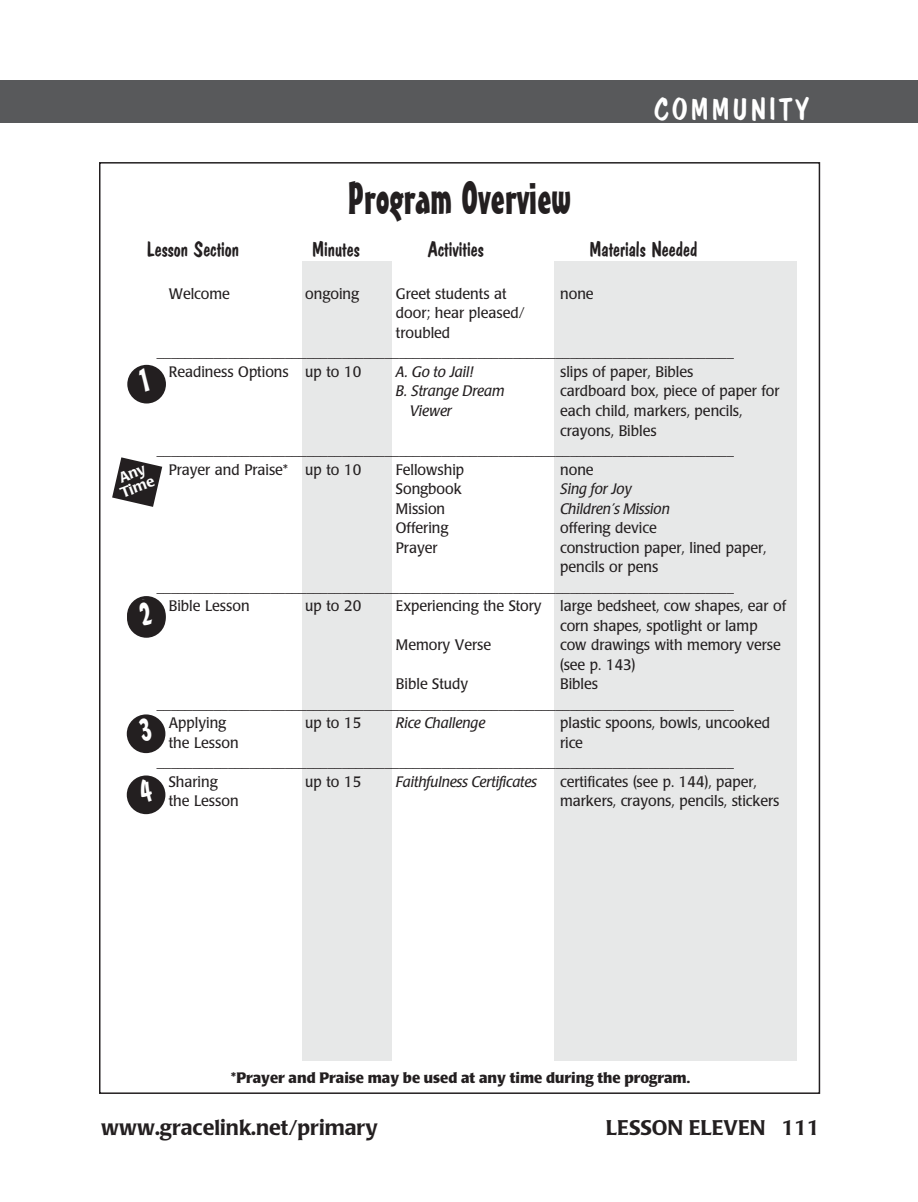
<style>
.page{position:relative;width:918px;height:1202px;background:#fff}
.page>*{position:absolute;margin:0;border:0;box-sizing:border-box;transform-origin:0 0}
.section_title{font:45px "Mister Earl BT";color:#231f20}
.t1{font:30px "Dom Casual D";letter-spacing:.1em;color:#fff}
.section_title-2{font:21px "Dom Casual D";color:#231f20}
.t2{font:500 21px "Poppl Laudatio";color:#231f20}
.body{font:15px "Poppl Laudatio";color:#231f20;scale:.95 1}
.P_overview_body{font:15px "Poppl Laudatio";color:#231f20;scale:.95 1}
.body-2{font:italic 15px "Poppl Laudatio";color:#231f20}
.body-Xindent{font:700 15px "Poppl Laudatio";color:#231f20}
.t3{font:500 14.7px/14.5px "Poppl Laudatio";color:#fff}
</style>
<div class="page">
<div style="left:302px;top:261px;width:90px;height:799px;background:#e7e8e8"></div>
<div style="left:554px;top:261px;width:243px;height:799px;background:#e7e8e8"></div>
<svg style="left:127px;top:596px;width:39px;height:38px"></svg>
<div style="left:0;top:80px;width:27px;height:43px;background:#58595b"></div>
<div style="left:127px;top:365px;width:39px;height:38px;background:#231f20;border-radius:50%"></div>
<svg style="left:112px;top:457px;width:50px;height:50px"></svg>
<div style="left:127px;top:599px;width:39px;height:38px;background:#231f20;border-radius:50%"></div>
<div style="left:127px;top:714px;width:38px;height:39px;background:#231f20;border-radius:50%"></div>
<div style="left:127px;top:775px;width:38px;height:39px;background:#231f20;border-radius:50%"></div>
<div style="left:27px;top:80px;width:891px;height:43px;background:#58595b"></div>
<p class="section_title" style="left:348px;top:171px;width:225px">Program Overview</p>
<p class="t1" style="left:654px;top:92px;width:157px">COMMUNITY</p>
<p class="section_title-2" style="left:147px;top:237px;width:94px">Lesson Section</p>
<p class="section_title-2" style="left:312px;top:237px;width:49px">Minutes</p>
<p class="section_title-2" style="left:428px;top:237px;width:58px">Activities</p>
<p class="section_title-2" style="left:589px;top:237px;width:109px">Materials Needed</p>
<p class="P_overview_body" style="left:169px;top:285px;width:66px">Welcome</p>
<p class="P_overview_body" style="left:305px;top:285px;width:58px">ongoing</p>
<p class="P_overview_body" style="left:396px;top:285px;width:118px">Greet students at</p>
<p class="P_overview_body" style="left:560px;top:285px;width:37px">none</p>
<p class="body" style="left:396px;top:305px;width:137px">door; hear pleased/</p>
<p class="body" style="left:396px;top:324px;width:59px">troubled</p>
<p class="P_overview_body" style="left:157px;top:344px;width:609px">_________________________________________________________________________________</p>
<p class="body" style="left:169px;top:363px;width:204px">Readiness Options up to 10</p>
<p class="body-2" style="left:396px;top:363px;width:79px">A. Go to Jail!</p>
<p class="body" style="left:560px;top:363px;width:142px">slips of paper, Bibles</p>
<p class="body-2" style="left:396px;top:383px;width:110px">B. Strange Dream</p>
<p class="body" style="left:560px;top:383px;width:232px">cardboard box, piece of paper for</p>
<p class="body-2" style="left:410px;top:402px;width:44px">Viewer</p>
<p class="body" style="left:560px;top:402px;width:193px">each child, markers, pencils,</p>
<p class="body" style="left:560px;top:422px;width:103px">crayons, Bibles</p>
<p class="P_overview_body" style="left:157px;top:441px;width:609px">_________________________________________________________________________________</p>
<p class="body" style="left:169px;top:461px;width:204px">Prayer and Praise* up to 10</p>
<p class="body" style="left:396px;top:461px;width:73px">Fellowship</p>
<p class="body" style="left:560px;top:461px;width:37px">none</p>
<p class="body" style="left:396px;top:480px;width:71px">Songbook</p>
<p class="body-2" style="left:560px;top:480px;width:73px">Sing for Joy</p>
<p class="body" style="left:396px;top:500px;width:53px">Mission</p>
<p class="body-2" style="left:560px;top:500px;width:111px">Children’s Mission</p>
<p class="body" style="left:396px;top:519px;width:57px">Offering</p>
<p class="body" style="left:560px;top:519px;width:103px">offering device</p>
<p class="body" style="left:396px;top:539px;width:45px">Prayer</p>
<p class="body" style="left:560px;top:539px;width:219px">construction paper, lined paper,</p>
<p class="body" style="left:560px;top:558px;width:105px">pencils or pens</p>
<p class="P_overview_body" style="left:157px;top:578px;width:609px">_________________________________________________________________________________</p>
<p class="body" style="left:169px;top:597px;width:87px">Bible Lesson</p>
<p class="body" style="left:305px;top:597px;width:60px">up to 20</p>
<p class="body" style="left:396px;top:597px;width:412px">Experiencing the Story large bedsheet, cow shapes, ear of</p>
<p class="body" style="left:560px;top:617px;width:209px">corn shapes, spotlight or lamp</p>
<p class="body" style="left:396px;top:636px;width:102px">Memory Verse</p>
<p class="body" style="left:560px;top:636px;width:234px">cow drawings with memory verse</p>
<p class="body" style="left:560px;top:656px;width:81px">(see p. 143)</p>
<p class="body" style="left:396px;top:675px;width:78px">Bible Study</p>
<p class="body" style="left:560px;top:675px;width:41px">Bibles</p>
<p class="P_overview_body" style="left:157px;top:695px;width:609px">_________________________________________________________________________________</p>
<p class="body" style="left:169px;top:714px;width:62px">Applying</p>
<p class="body" style="left:305px;top:714px;width:60px">up to 15</p>
<p class="body-2" style="left:396px;top:714px;width:91px">Rice Challenge</p>
<p class="body" style="left:560px;top:714px;width:223px">plastic spoons, bowls, uncooked</p>
<p class="body" style="left:169px;top:734px;width:75px">the Lesson</p>
<p class="body" style="left:560px;top:734px;width:26px">rice</p>
<p class="P_overview_body" style="left:157px;top:753px;width:609px">_________________________________________________________________________________</p>
<p class="body" style="left:169px;top:773px;width:53px">Sharing</p>
<p class="body" style="left:305px;top:773px;width:60px">up to 15</p>
<p class="body-2" style="left:396px;top:773px;width:142px">Faithfulness Certificates</p>
<p class="body" style="left:560px;top:773px;width:209px">certificates (see p. 144), paper,</p>
<p class="body" style="left:169px;top:792px;width:75px">the Lesson</p>
<p class="body" style="left:560px;top:792px;width:232px">markers, crayons, pencils, stickers</p>
<p class="t3" style="left:113px;top:473px;width:37px;rotate:-21deg">Any<br>Time</p>
<p class="body-Xindent" style="left:231px;top:1068px;width:460px">*Prayer and Praise may be used at any time during the program.</p>
<p class="t2" style="left:101px;top:1115px;width:278px">www.gracelink.net/primary</p>
<p class="t2" style="left:606px;top:1115px;width:215px">LESSON ELEVEN 111</p>
</div>
